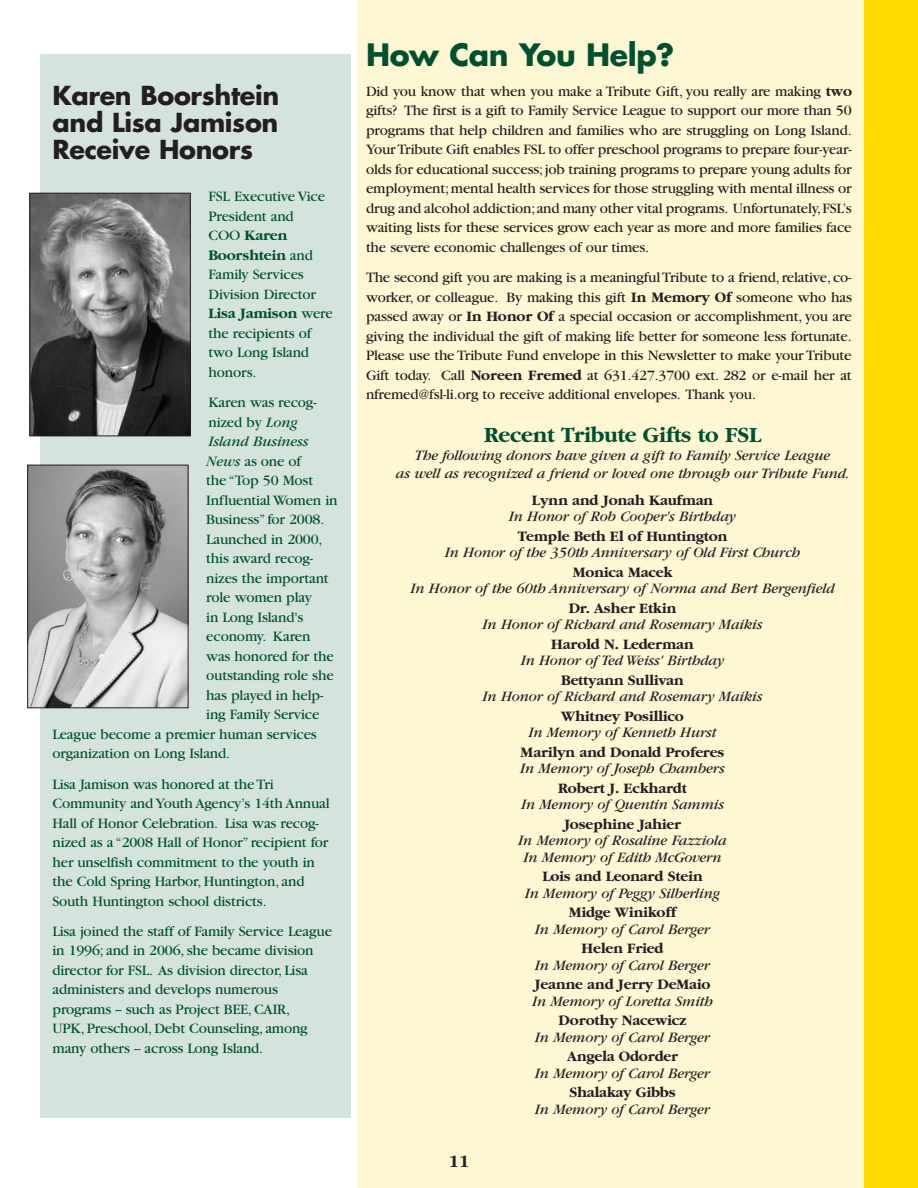
<style>
.page{position:relative;width:918px;height:1188px;background:#fff}
.page>*{position:absolute;margin:0;border:0;box-sizing:border-box;transform-origin:0 0}
.t1{font:700 30px "Futura";letter-spacing:-.015em;color:#00502e}
.t2{font:700 25.5px/27px "Futura";letter-spacing:-.015em;color:#231f20;text-align:justify}
.t3{font:700 22.5px "Garamond";letter-spacing:-.01em;color:#00502e}
.t4{font:700 18px "Garamond";color:#231f20}
.t5{font:15px/19.5px "Garamond";letter-spacing:-.01em;color:#231f20;text-align:justify}
.t6{font:15px/19.5px "Garamond";letter-spacing:-.01em;color:#00502e}
.t7{font:italic 15px/18px "Garamond";letter-spacing:-.01em;color:#231f20;text-align:center}
.t8{font:700 15px "Garamond";letter-spacing:-.01em;color:#231f20}
.t9{font:italic 15px "Garamond";letter-spacing:-.01em;color:#00502e}
.s1{font-weight:700}
.s2{font-style:italic}
</style>
<div class="page">
<div style="left:357px;top:0;width:531px;height:1188px;background:#fef7d4"></div>
<div style="left:40px;top:54px;width:311px;height:1063px;background:#d5e3dd"></div>
<img style="left:32px;top:195px;width:157px;height:239px">
<div style="left:30px;top:193px;width:161px;height:243px;border:1px solid #231f20"></div>
<img style="left:29px;top:467px;width:157px;height:239px">
<div style="left:27px;top:465px;width:161px;height:243px;border:1px solid #231f20"></div>
<div style="left:864px;top:0;width:54px;height:1188px;background:#ffdc01"></div>
<h2 class="t2" style="left:52px;top:84px;width:228px">Karen Boorshtein and Lisa Jamison Receive Honors</h2>
<p class="t6" style="left:209px;top:188px;width:126px">FSL Executive Vice<br>President and<br>COO <span class="s1">Karen<br>Boorshtein</span> and<br>Family Services<br>Division Director<br><span class="s1">Lisa Jamison</span> were the recipients of two Long Island honors.</p>
<p class="t6" style="left:209px;top:394px;width:110px">Karen was recog-</p>
<p class="t6" style="left:209px;top:414px;width:91px">nized by <span class="s2">Long</span></p>
<p class="t9" style="left:209px;top:437px;width:102px">Island Business</p>
<p class="t6" style="left:206px;top:453px;width:96px"><span class="s2">News</span> as one of</p>
<p class="t6" style="left:206px;top:472px;width:108px">the “Top 50 Most</p>
<p class="t6" style="left:206px;top:492px;width:133px">Influential Women in</p>
<p class="t6" style="left:206px;top:511px;width:120px">Business” for 2008.</p>
<p class="t6" style="left:206px;top:531px;width:118px">Launched in 2000,</p>
<p class="t6" style="left:206px;top:550px;width:108px">this award recog-</p>
<p class="t6" style="left:206px;top:570px;width:124px">nizes the important</p>
<p class="t6" style="left:206px;top:589px;width:107px">role women play</p>
<p class="t6" style="left:206px;top:609px;width:99px">in Long Island's</p>
<p class="t6" style="left:206px;top:628px;width:106px">economy. Karen</p>
<p class="t6" style="left:206px;top:648px;width:129px">was honored for the</p>
<p class="t6" style="left:206px;top:667px;width:129px">outstanding role she</p>
<p class="t6" style="left:206px;top:687px;width:119px">has played in help-</p>
<p class="t6" style="left:206px;top:706px;width:115px">ing Family Service</p>
<p class="t6" style="left:53px;top:726px;width:266px">League become a premier human services</p>
<p class="t6" style="left:53px;top:745px;width:179px">organization on Long Island.</p>
<p class="t6" style="left:52px;top:775px;width:279px">Lisa Jamison was honored at the Tri Community and Youth Agency’s 14th Annual Hall of Honor Celebration. Lisa was recog&shy;nized as a “2008 Hall of Honor” recipient for her unselfish commitment to the youth in the Cold Spring Harbor, Huntington, and South Huntington school districts.</p>
<p class="t6" style="left:52px;top:923px;width:281px">Lisa joined the staff of Family Service League in 1996; and in 2006, she became division director for FSL. As division director, Lisa administers and develops numerous programs -- such as Project BEE, CAIR,<br>UPK, Preschool, Debt Counseling, among many others -- across Long Island.</p>
<h1 class="t1" style="left:366px;top:41px;width:310px">How Can You Help?</h1>
<p class="t5" style="left:366px;top:83px;width:488px">Did you know that when you make a Tribute Gift, you really are making <span class="s1">two </span>gifts? The first is a gift to Family Service League to support our more than 50 programs that help children and families who are struggling on Long Island.<br>Your Tribute Gift enables FSL to offer preschool programs to prepare four-year&shy;olds for educational success;job training programs to prepare young adults for employment;mental health services for those struggling with mental illness or drug and alcohol addiction;and many other vital programs. Unfortunately,FSL’s waiting lists for these services grow each year as more and more families face the severe economic challenges of our times.</p>
<p class="t5" style="left:366px;top:269px;width:487px">The second gift you are making is a meaningful Tribute to a friend, relative, co&shy;worker, or colleague. By making this gift <span class="s1">In Memory Of</span> someone who has passed away or <span class="s1">In Honor Of</span> a special occasion or accomplishment, you are giving the individual the gift of making life better for someone less fortunate.<br>Please use the Tribute Fund envelope in this Newsletter to make your Tribute Gift today. Call <span class="s1">Noreen Fremed</span> at 631.427.3700 ext. 282 or e-mail her at nfremed@fsl-li.org to receive additional envelopes. Thank you.</p>
<h3 class="t3" style="left:484px;top:421px;width:279px">Recent Tribute Gifts to FSL</h3>
<p class="t7" style="left:396px;top:448px;width:455px">The following donors have given a gift to Family Service League<br>as well as recognized a friend or loved one through our Tribute Fund.</p>
<p class="t8" style="left:532px;top:491px;width:183px">Lynn and Jonah Kaufman</p>
<p class="t7" style="left:509px;top:509px;width:229px">In Honor of Rob Cooper's Birthday</p>
<p class="t8" style="left:518px;top:527px;width:211px">Temple Beth El of Huntington</p>
<p class="t7" style="left:445px;top:545px;width:357px">In Honor of the 350th Anniversary of Old First Church</p>
<p class="t8" style="left:573px;top:563px;width:101px">Monica Macek</p>
<p class="t7" style="left:411px;top:581px;width:426px">In Honor of the 60th Anniversary of Norma and Bert Bergenfield</p>
<p class="t8" style="left:569px;top:599px;width:109px">Dr. Asher Etkin</p>
<p class="t7" style="left:483px;top:617px;width:281px">In Honor of Richard and Rosemary Maikis</p>
<p class="t8" style="left:551px;top:635px;width:144px">Harold N. Lederman</p>
<p class="t7" style="left:521px;top:653px;width:205px">In Honor of Ted Weiss' Birthday</p>
<p class="t8" style="left:561px;top:671px;width:124px">Bettyann Sullivan</p>
<p class="t7" style="left:483px;top:689px;width:281px">In Honor of Richard and Rosemary Maikis</p>
<p class="t8" style="left:561px;top:707px;width:124px">Whitney Posillico</p>
<p class="t7" style="left:529px;top:725px;width:189px">In Memory of Kenneth Hurst</p>
<p class="t8" style="left:521px;top:743px;width:205px">Marilyn and Donald Proferes</p>
<p class="t7" style="left:520px;top:761px;width:206px">In Memory of Joseph Chambers</p>
<p class="t8" style="left:558px;top:779px;width:130px">Robert J. Eckhardt</p>
<p class="t7" style="left:521px;top:797px;width:205px">In Memory of Quentin Sammis</p>
<p class="t8" style="left:564px;top:815px;width:119px">Josephine Jahier</p>
<p class="t7" style="left:518px;top:834px;width:210px;line-height:16.5px">In Memory of Rosaline Fazziola<br>In Memory of Edith McGovern</p>
<p class="t8" style="left:543px;top:867px;width:162px">Lois and Leonard Stein</p>
<p class="t7" style="left:525px;top:886px;width:197px">In Memory of Peggy Silberling</p>
<p class="t8" style="left:569px;top:903px;width:109px">Midge Winikoff</p>
<p class="t7" style="left:535px;top:922px;width:177px">In Memory of Carol Berger</p>
<p class="t8" style="left:582px;top:939px;width:83px">Helen Fried</p>
<p class="t7" style="left:535px;top:958px;width:177px">In Memory of Carol Berger</p>
<p class="t8" style="left:535px;top:975px;width:177px">Jeanne and Jerry DeMaio</p>
<p class="t7" style="left:532px;top:994px;width:182px">In Memory of Loretta Smith</p>
<p class="t8" style="left:559px;top:1011px;width:129px">Dorothy Nacewicz</p>
<p class="t7" style="left:535px;top:1030px;width:177px">In Memory of Carol Berger</p>
<p class="t8" style="left:567px;top:1047px;width:113px">Angela Odorder</p>
<p class="t7" style="left:535px;top:1066px;width:177px">In Memory of Carol Berger</p>
<p class="t8" style="left:569px;top:1083px;width:108px">Shalakay Gibbs</p>
<p class="t7" style="left:535px;top:1102px;width:177px">In Memory of Carol Berger</p>
<p class="t4" style="left:449px;top:1150px;width:22px">11</p>
</div>
